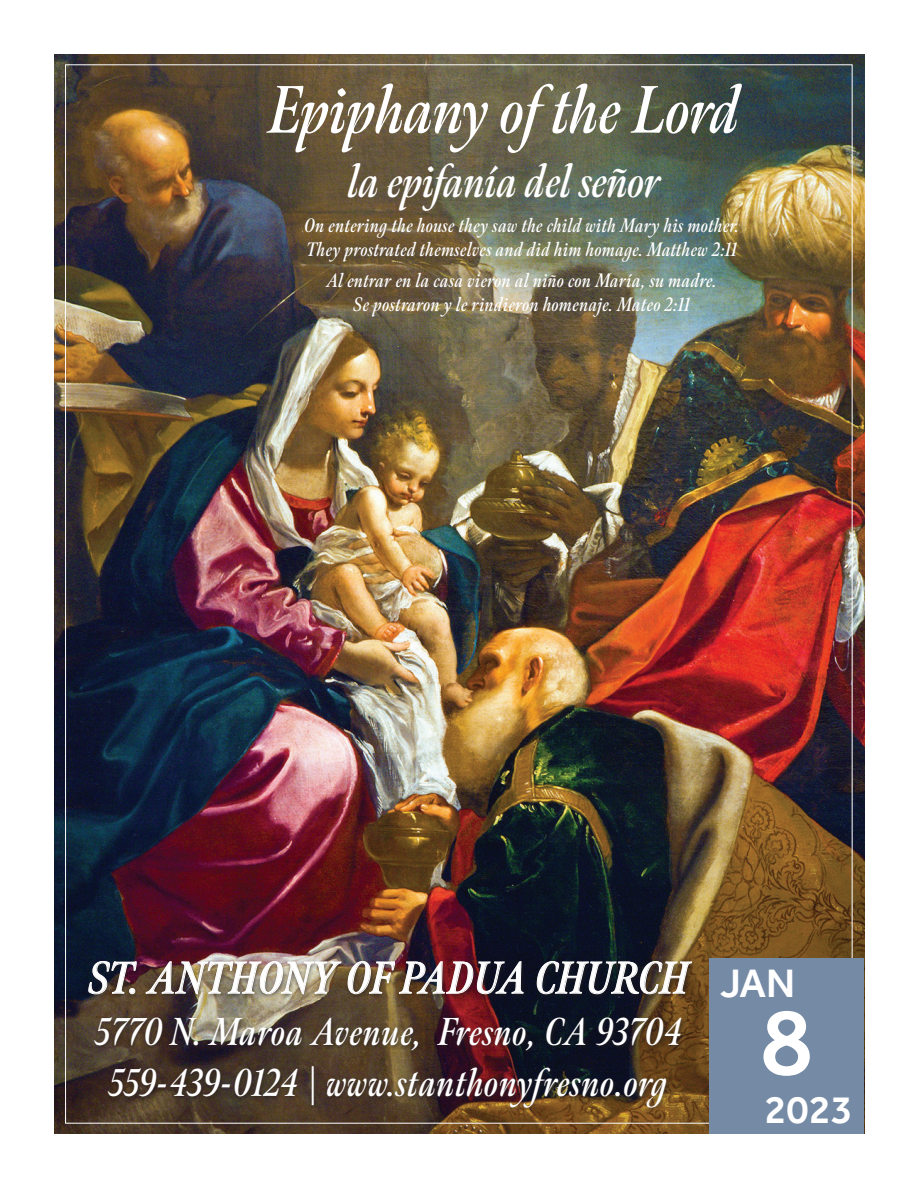
<style>
.page{position:relative;width:918px;height:1188px;background:#fff}
.page>*{position:absolute;margin:0;border:0;box-sizing:border-box;transform-origin:0 0}
.t1{font:500 97.8px "Effra";color:#fff}
.t2{font:italic 600 extra-condensed 67.35px "Meno Display";color:#fff}
.t3{font:italic 600 extra-condensed 46.5px "Meno Display";color:#fff}
.t4{font:italic 600 extra-condensed 45px "Meno Display";letter-spacing:.025em;color:#fff}
.t5{font:500 40.8px "Effra";color:#fff}
.t6{font:italic 600 extra-condensed 39px/51.3px "Meno Display";letter-spacing:.025em;color:#fff;text-align:center}
.t7{font:italic 600 extra-condensed 19.5px/23.4px "Meno Display";letter-spacing:.025em;color:#fff}
</style>
<div class="page">
<img style="left:54px;top:54px;width:811px;height:1080px">
<div style="left:709px;top:959px;width:155px;height:175px;background:#758aa5"></div>
<div style="left:85px;top:959px;width:612px;height:155px;background:#231f20;opacity:.7"></div>
<p class="t2" style="left:270px;top:69px;width:472px">Epiphany of the Lord</p>
<p class="t3" style="left:349px;top:153px;width:314px">la epifanía del señor</p>
<p class="t7" style="left:305px;top:214px;width:436px">On entering the house they saw the child with Mary his mother.<br>They prostrated themselves and did him homage. Matthew 2:11</p>
<p class="t7" style="left:327px;top:270px;width:391px;text-align:center">Al entrar en la casa vieron al niño con María, su madre.<br>Se postraron y le rindieron homenaje. Mateo 2:11</p>
<p class="t4" style="left:90px;top:950px;width:601px">ST. ANTHONY OF PADUA CHURCH</p>
<p class="t6" style="left:96px;top:1007px;width:587px">5770 N. Maroa Avenue, Fresno, CA 93704<br>559-439-0124 | www.stanthonyfresno.org</p>
<p class="t5" style="left:720px;top:959px;width:77px">JAN</p>
<p class="t1" style="left:760px;top:983px;width:55px">8</p>
<p class="t5" style="left:764px;top:1085px;width:90px">2023</p>
</div>
